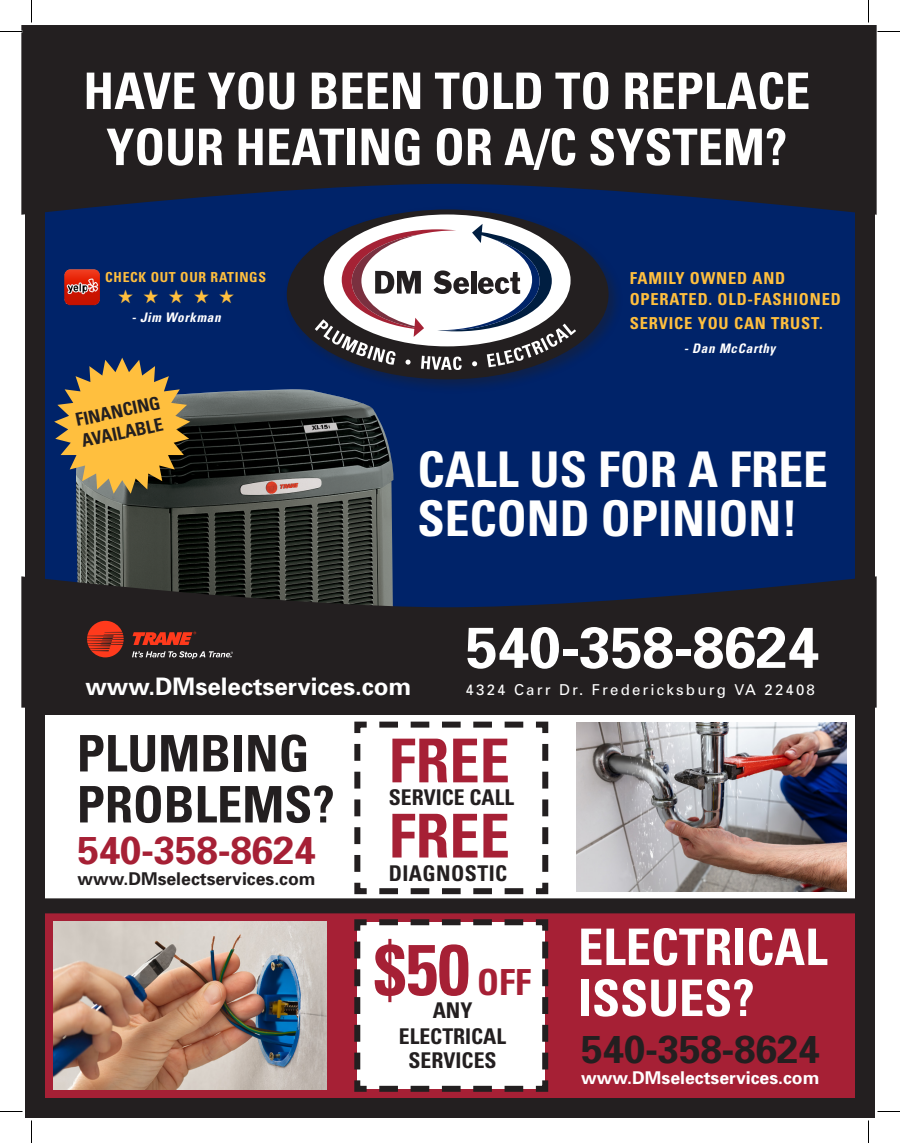
<style>
.page{position:relative;width:900px;height:1143px;background:#fff}
.page>*{position:absolute;margin:0;border:0;box-sizing:border-box;transform-origin:0 0}
.t1{font:700 condensed 72px "Univers";color:#a62035}
.t2{font:700 condensed 60.6px "Univers";color:#a62035}
.t3{font:700 57.75px "Univers";letter-spacing:-.01em;color:#fff}
.t4{font:700 condensed 50.4px/56.1px "Univers";color:#fff;text-align:center}
.t5{font:700 condensed 50.4px "Univers";color:#231f20}
.t6{font:700 condensed 49.2px/49.2px "Univers";color:#fff}
.t7{font:700 39px "Univers";letter-spacing:-.01em;color:#231f20}
.t8{font:700 39px "Univers";letter-spacing:-.01em;color:#a62035}
.t9{font:700 24.15px "Univers";color:#fff}
.t10{font:700 condensed 21.75px "Univers";color:#231f20}
.t11{font:700 condensed 21.75px "Univers";letter-spacing:.02em;color:#231f20}
.t12{font:19.2px "Zapf Dingbats ITC";color:#ffbf3e}
.t13{font:700 condensed 18px "Univers";color:#231f20}
.t14{font:700 17.7px "Univers";color:#fff}
.t15{font:700 17.7px "Univers";color:#231f20}
.t16{font:700 condensed 16.5px/23.7px "Univers";letter-spacing:.05em;color:#ffbf3e}
.t17{font:15px "Univers";letter-spacing:.145em;color:#fff}
.t18{font:700 condensed 13.8px "Univers";letter-spacing:.05em;color:#ffbf3e}
.t19{font:italic 700 condensed 13.2px "Univers";letter-spacing:.05em;color:#fff}
.s1{font-size:36px}
</style>
<div class="page">
<div style="left:25px;top:207px;width:850px;height:911px;background:#231f20"></div>
<div style="left:45px;top:160px;width:810px;height:507px;background:#002369"></div>
<img style="left:76px;top:389px;width:318px;height:187px">
<svg style="left:21px;top:25px;width:856px;height:190px;fill:#231f20"></svg>
<div style="left:283px;top:206px;width:340px;height:188px;background:#231f20;opacity:.4"></div>
<div style="left:287px;top:209px;width:322px;height:170px;background:#231f20;border-radius:50%"></div>
<div style="left:324px;top:214px;width:247px;height:132px;background:#fff;border-radius:50%"></div>
<svg style="left:315px;top:224px;width:261px;height:146px"></svg>
<svg style="left:21px;top:576px;width:856px;height:132px;fill:#231f20"></svg>
<div style="left:85px;top:619px;width:154px;height:46px;background:#231f20"></div>
<svg style="left:87px;top:621px;width:37px;height:36px"></svg>
<svg style="left:133px;top:632px;width:63px;height:13px"></svg>
<svg style="left:132px;top:651px;width:101px;height:8px"></svg>
<img style="left:64px;top:269px;width:36px;height:36px">
<div style="left:45px;top:716px;width:810px;height:193px;background:#fff"></div>
<div style="left:45px;top:910px;width:810px;height:188px;background:#a62035"></div>
<img style="left:577px;top:723px;width:270px;height:168px">
<svg style="left:354px;top:721px;width:195px;height:174px"></svg>
<svg style="left:354px;top:919px;width:195px;height:173px"></svg>
<div style="left:32px;top:898px;width:836px;height:15px;background:#231f20"></div>
<svg style="left:54px;top:358px;width:136px;height:136px"></svg>
<img style="left:53px;top:921px;width:273px;height:169px">
<svg style="left:0;top:31px;width:22px;height:1px"></svg>
<svg style="left:878px;top:31px;width:22px;height:1px"></svg>
<svg style="left:0;top:1111px;width:22px;height:1px"></svg>
<svg style="left:878px;top:1111px;width:22px;height:1px"></svg>
<svg style="left:31px;top:0;width:1px;height:22px"></svg>
<svg style="left:31px;top:1120px;width:1px;height:23px"></svg>
<svg style="left:868px;top:0;width:1px;height:22px"></svg>
<svg style="left:868px;top:1120px;width:1px;height:23px"></svg>
<p class="t4" style="left:83px;top:62px;width:728px">HAVE YOU BEEN TOLD TO REPLACE<br>YOUR HEATING OR A/C SYSTEM?</p>
<p class="t18" style="left:105px;top:269px;width:162px">CHECK OUT OUR RATINGS</p>
<p class="t19" style="left:131px;top:309px;width:91px">- Jim Workman</p>
<p class="t12" style="left:118px;top:287px;width:118px">★★★★★</p>
<p class="t13" style="left:74px;top:409px;width:88px;rotate:-12deg">FINANCING</p>
<p class="t13" style="left:80px;top:430px;width:84px;rotate:-12deg">AVAILABLE</p>
<p class="t16" style="left:630px;top:266px;width:157px">FAMILY OWNED AND</p>
<p class="t16" style="left:630px;top:287px;width:213px">OPERATED. OLD-FASHIONED<br>SERVICE YOU CAN TRUST.</p>
<p class="t19" style="left:684px;top:340px;width:93px">- Dan McCarthy</p>
<p class="t6" style="left:417px;top:444px;width:412px">CALL US FOR A FREE<br>SECOND OPINION!</p>
<p class="t9" style="left:86px;top:671px;width:327px">www.DMselectservices.com</p>
<p class="t3" style="left:466px;top:610px;width:355px">540-358-8624</p>
<p class="t17" style="left:466px;top:680px;width:351px">4324 Carr Dr. Fredericksburg VA 22408</p>
<p class="t5" style="left:77px;top:723px;width:234px">PLUMBING</p>
<p class="t5" style="left:77px;top:774px;width:259px">PROBLEMS?</p>
<p class="t8" style="left:77px;top:825px;width:240px">540-358-8624</p>
<p class="t15" style="left:77px;top:867px;width:240px">www.DMselectservices.com</p>
<p class="t2" style="left:389px;top:724px;width:123px">FREE</p>
<p class="t10" style="left:389px;top:784px;width:127px">SERVICE CALL</p>
<p class="t2" style="left:389px;top:799px;width:123px">FREE</p>
<p class="t11" style="left:389px;top:860px;width:120px">DIAGNOSTIC</p>
<p class="t1" style="left:374px;top:926px;width:159px">$50 <span class="s1">OFF</span></p>
<p class="t10" style="left:433px;top:997px;width:41px">ANY</p>
<p class="t10" style="left:399px;top:1023px;width:109px">ELECTRICAL</p>
<p class="t10" style="left:409px;top:1047px;width:90px">SERVICES</p>
<p class="t4" style="left:578px;top:918px;width:251px">ELECTRICAL</p>
<p class="t4" style="left:578px;top:969px;width:178px">ISSUES?</p>
<p class="t7" style="left:581px;top:1024px;width:240px">540-358-8624</p>
<p class="t14" style="left:581px;top:1067px;width:240px">www.DMselectservices.com</p>
</div>
